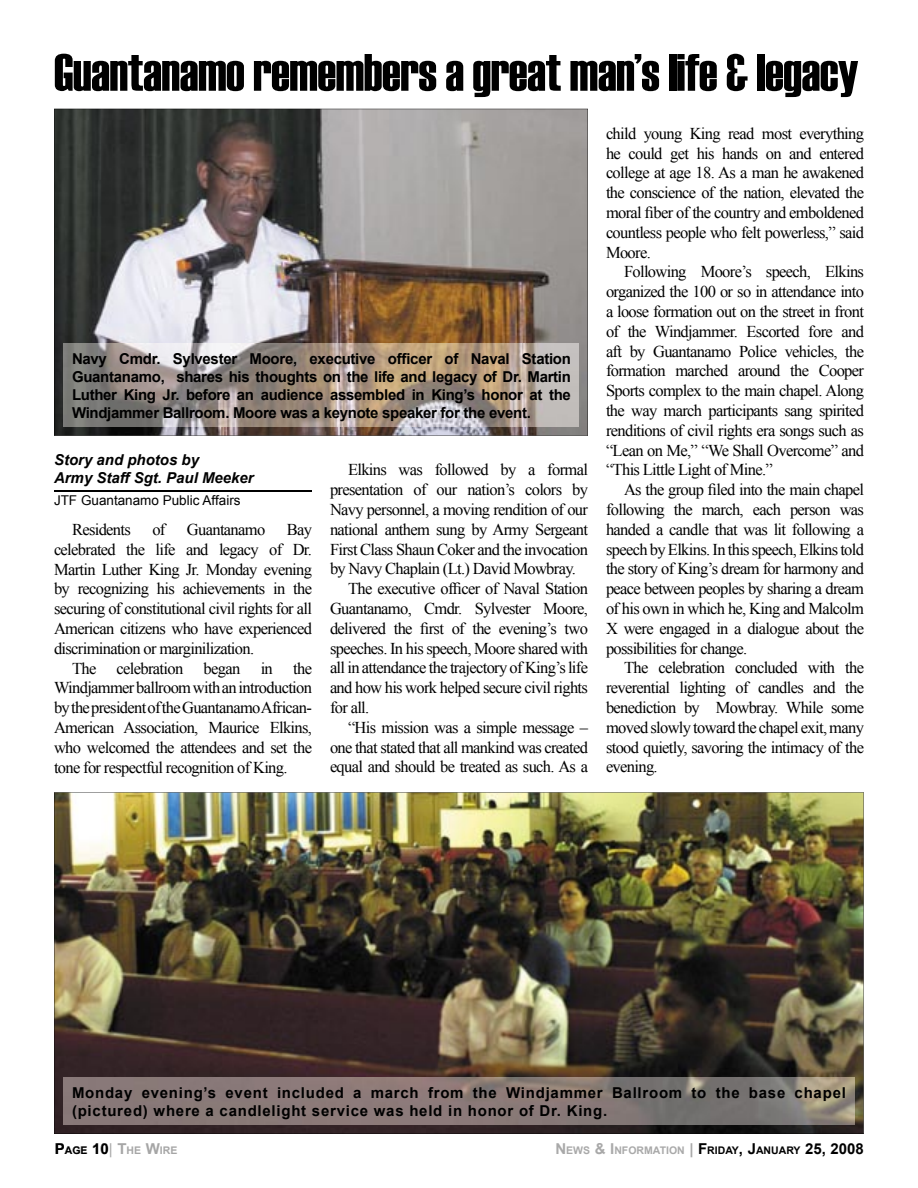
<style>
.page{position:relative;width:918px;height:1188px;background:#fff}
.page>*{position:absolute;margin:0;border:0;box-sizing:border-box;transform-origin:0 0}
.t1{font:52.5px "Haettenschweiler";letter-spacing:-.01em;color:#000}
.t2{font:16.5px/19.8px "Times New Roman";letter-spacing:-.04em;color:#000;text-align:justify}
.t3{font:700 15px/18px "Arial";letter-spacing:.05em;color:#000}
.t4{font:italic 700 15px/18px "Arial";color:#000}
.t5{font:13.5px "Arial";color:#000}
.t6{font:700 10.5px "Arial";color:#a9a9a9}
.t7{font:700 10.5px "Arial";color:#a6a6a6}
.s1{font-size:15px;color:#000}
.s2{color:#000}
.s3{font-weight:400;font-size:15px}
.s4{font-size:15px}
</style>
<div class="page">
<hr style="left:54px;top:490px;width:258px;height:2px;background:#000">
<img style="left:54px;top:109px;width:534px;height:327px">
<img style="left:54px;top:792px;width:810px;height:342px">
<img style="left:63px;top:1078px;width:792px;height:47px">
<img style="left:63px;top:344px;width:515px;height:83px">
<h1 class="t1" style="left:54px;top:37px;width:806px">Guantanamo remembers a great man’s life &amp; legacy</h1>
<p class="t3" style="left:72px;top:350px;width:501px;text-align:justify">Navy Cmdr. Sylvester Moore, executive officer of Naval Station Guantanamo, shares his thoughts on the life and legacy of Dr. Martin Luther King Jr. before an audience assembled in King’s honor at the Windjammer Ballroom. Moore was a keynote speaker for the event.</p>
<p class="t4" style="left:54px;top:451px;width:201px">Story and photos by<br>Army Staff Sgt. Paul Meeker</p>
<p class="t5" style="left:54px;top:492px;width:188px">JTF Guantanamo Public Affairs</p>
<p class="t2" style="left:72px;top:519px;width:60px">Residents</p>
<p class="t2" style="left:152px;top:519px;width:15px">of</p>
<p class="t2" style="left:187px;top:519px;width:80px">Guantanamo</p>
<p class="t2" style="left:54px;top:519px;width:260px;text-indent:233px">Bay celebrated the life and legacy of Dr.<br>Martin Luther King Jr. Monday evening by recognizing his achievements in the securing of constitutional civil rights for all American citizens who have experienced discrimination or marginilization.</p>
<p class="t2" style="left:54px;top:658px;width:260px;text-indent:18px">The celebration began in the Windjammer ballroom with an introduction by the president of the Guantanamo African-American Association, Maurice Elkins, who welcomed the attendees and set the tone for respectful recognition of King.</p>
<p class="t2" style="left:348px;top:460px;width:242px">Elkins was followed by a formal</p>
<p class="t2" style="left:330px;top:480px;width:260px">presentation of our nation’s colors by</p>
<p class="t2" style="left:330px;top:499px;width:260px">Navy personnel, a moving rendition of our</p>
<p class="t2" style="left:330px;top:519px;width:260px">national anthem sung by Army Sergeant</p>
<p class="t2" style="left:330px;top:539px;width:260px">First Class Shaun Coker and the invocation</p>
<p class="t2" style="left:330px;top:559px;width:247px">by Navy Chaplain (Lt.) David Mowbray.</p>
<p class="t2" style="left:348px;top:579px;width:242px">The executive officer of Naval Station</p>
<p class="t2" style="left:330px;top:598px;width:260px">Guantanamo, Cmdr. Sylvester Moore,</p>
<p class="t2" style="left:330px;top:618px;width:260px">delivered the first of the evening’s two</p>
<p class="t2" style="left:330px;top:638px;width:259px">speeches. In his speech, Moore shared with</p>
<p class="t2" style="left:330px;top:658px;width:260px">all in attendance the trajectory of King’s life</p>
<p class="t2" style="left:330px;top:678px;width:259px">and how his work helped secure civil rights</p>
<p class="t2" style="left:330px;top:697px;width:41px">for all.</p>
<p class="t2" style="left:348px;top:717px;width:241px">“His mission was a simple message –</p>
<p class="t2" style="left:330px;top:737px;width:260px">one that stated that all mankind was created</p>
<p class="t2" style="left:330px;top:757px;width:260px">equal and should be treated as such. As a</p>
<p class="t2" style="left:606px;top:123px;width:260px">child young King read most everything he could get his hands on and entered college at age 18. As a man he awakened the conscience of the nation, elevated the moral fiber of the country and emboldened countless people who felt powerless,” said Moore.</p>
<p class="t2" style="left:606px;top:262px;width:260px;text-indent:18px">Following Moore’s speech, Elkins organized the 100 or so in attendance into a loose formation out on the street in front of the Windjammer. Escorted fore and aft by Guantanamo Police vehicles, the formation marched around the Cooper Sports complex to the main chapel. Along the way march participants sang spirited renditions of civil rights era songs such as “Lean on Me,” “We Shall Overcome” and “This Little Light of Mine.”</p>
<p class="t2" style="left:606px;top:480px;width:260px;text-indent:18px">As the group filed into the main chapel following the march, each person was handed a candle that was lit following a speech by Elkins. In this speech, Elkins told the story of King’s dream for harmony and peace between peoples by sharing a dream of his own in which he, King and Malcolm X were engaged in a dialogue about the possibilities for change.</p>
<p class="t2" style="left:606px;top:658px;width:260px;text-indent:18px">The celebration concluded with the reverential lighting of candles and the benediction by Mowbray. While some moved slowly toward the chapel exit, many stood quietly, savoring the intimacy of the evening.</p>
<p class="t3" style="left:72px;top:1084px;width:775px">Monday evening’s event included a march from the Windjammer Ballroom to the base chapel (pictured) where a candlelight service was held in honor of Dr. King.</p>
<p class="t7" style="left:55px;top:1144px;width:124px"><span class="s1">P</span><span class="s2">AGE</span> <span class="s1">10</span><span class="s3">|</span> <span class="s4">T</span>HE <span class="s4">W</span>IRE</p>
<p class="t6" style="left:555px;top:1143px;width:310px"><span class="s4">N</span>EWS <span class="s4">&amp; I</span>NFORMATION <span class="s4">|</span> <span class="s1">F</span><span class="s2">RIDAY</span><span class="s1">, J</span><span class="s2">ANUARY</span> <span class="s1">25, 2008</span></p>
</div>
